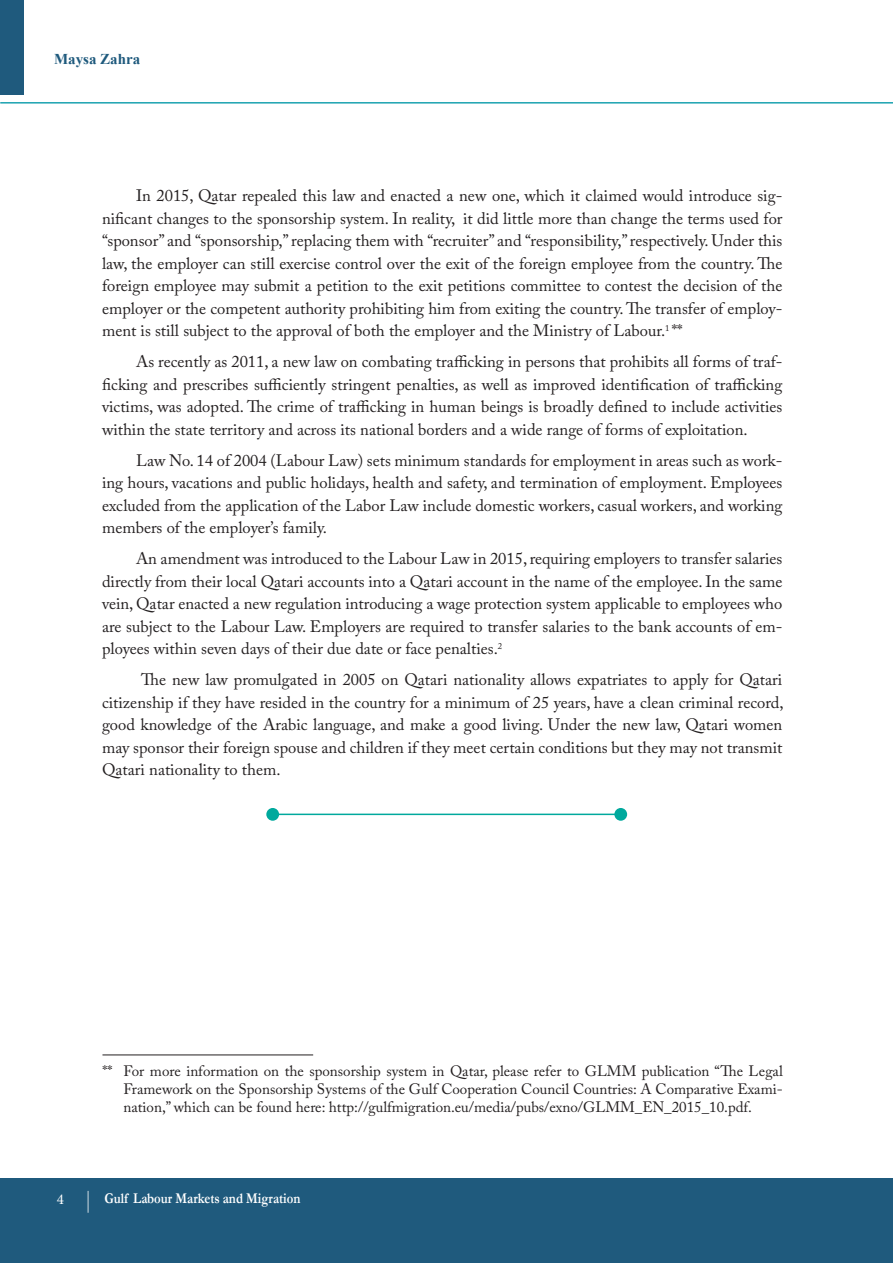
<style>
.page{position:relative;width:893px;height:1263px;background:#fff}
.page>*{position:absolute;margin:0;border:0;box-sizing:border-box;transform-origin:0 0}
.t1{font:16.5px/22.5px "Adobe Caslon Pro";color:#231f20;text-align:justify}
.t2{font:15px/18px "Adobe Caslon Pro";color:#231f20;text-align:justify}
.t3{font:700 15px "Garamond";color:#fff;scale:.85 1}
.t4{font:700 15px "Times New Roman";color:#1f5a7d}
.t5{font:15px "Minion Pro";color:#fff}
</style>
<div class="page">
<div style="left:0;top:1179px;width:893px;height:84px;background:#1f5a7d"></div>
<hr style="left:0;top:102px;width:893px;height:2px;background:#1ba2b0">
<div style="left:0;top:0;width:24px;height:94px;background:#1f5a7d"></div>
<svg style="left:88px;top:1191px;width:1px;height:22px"></svg>
<hr style="left:273px;top:814px;width:348px;height:1px;background:#00a99d">
<div style="left:614px;top:808px;width:13px;height:13px;background:#00a99d;border-radius:50%"></div>
<div style="left:266px;top:808px;width:13px;height:13px;background:#00a99d;border-radius:50%"></div>
<hr style="left:102px;top:1054px;width:211px;height:1px;background:#231f20">
<p class="t4" style="left:54px;top:49px;width:88px">Maysa Zahra</p>
<p class="t1" style="left:102px;top:184px;width:682px;text-indent:34px">In 2015, Qatar repealed this law and enacted a new one, which it claimed would introduce sig&shy;nificant changes to the sponsorship system. In reality, it did little more than change the terms used for “sponsor” and “sponsorship,” replacing them with “recruiter” and “responsibility,” respectively. Under this law, the employer can still exercise control over the exit of the foreign employee from the country. The foreign employee may submit a petition to the exit petitions committee to contest the decision of the employer or the competent authority prohibiting him from exiting the country. The transfer of employ&shy;ment is still subject to the approval of both the employer and the Ministry of Labour.<sup>1</sup> **</p>
<p class="t1" style="left:102px;top:350px;width:682px;text-indent:34px">As recently as 2011, a new law on combating trafficking in persons that prohibits all forms of traf&shy;ficking and prescribes sufficiently stringent penalties, as well as improved identification of trafficking victims, was adopted. The crime of trafficking in human beings is broadly defined to include activities within the state territory and across its national borders and a wide range of forms of exploitation.</p>
<p class="t1" style="left:102px;top:449px;width:682px;text-indent:34px">Law No. 14 of 2004 (Labour Law) sets minimum standards for employment in areas such as work&shy;ing hours, vacations and public holidays, health and safety, and termination of employment. Employees excluded from the application of the Labor Law include domestic workers, casual workers, and working members of the employer’s family.</p>
<p class="t1" style="left:102px;top:547px;width:682px;text-indent:34px">An amendment was introduced to the Labour Law in 2015, requiring employers to transfer salaries directly from their local Qatari accounts into a Qatari account in the name of the employee. In the same vein, Qatar enacted a new regulation introducing a wage protection system applicable to employees who are subject to the Labour Law. Employers are required to transfer salaries to the bank accounts of em&shy;ployees within seven days of their due date or face penalties.<sup>2</sup></p>
<p class="t1" style="left:102px;top:668px;width:683px;text-indent:39px">The new law promulgated in 2005 on Qatari nationality allows expatriates to apply for Qatari citizenship if they have resided in the country for a minimum of 25 years, have a clean criminal record, good knowledge of the Arabic language, and make a good living. Under the new law, Qatari women may sponsor their foreign spouse and children if they meet certain conditions but they may not transmit Qatari nationality to them.</p>
<p class="t2" style="left:123px;top:1061px;width:661px;text-indent:-21px">** For more information on the sponsorship system in Qatar, please refer to GLMM publication “The Legal Framework on the Sponsorship Systems of the Gulf Cooperation Council Countries: A Comparative Exami&shy;nation,” which can be found here: http://gulfmigration.eu/media/pubs/exno/GLMM_EN_2015_10.pdf.</p>
<p class="t5" style="left:57px;top:1189px;width:9px">4</p>
<p class="t3" style="left:105px;top:1189px;width:232px">Gulf Labour Markets and Migration</p>
</div>
